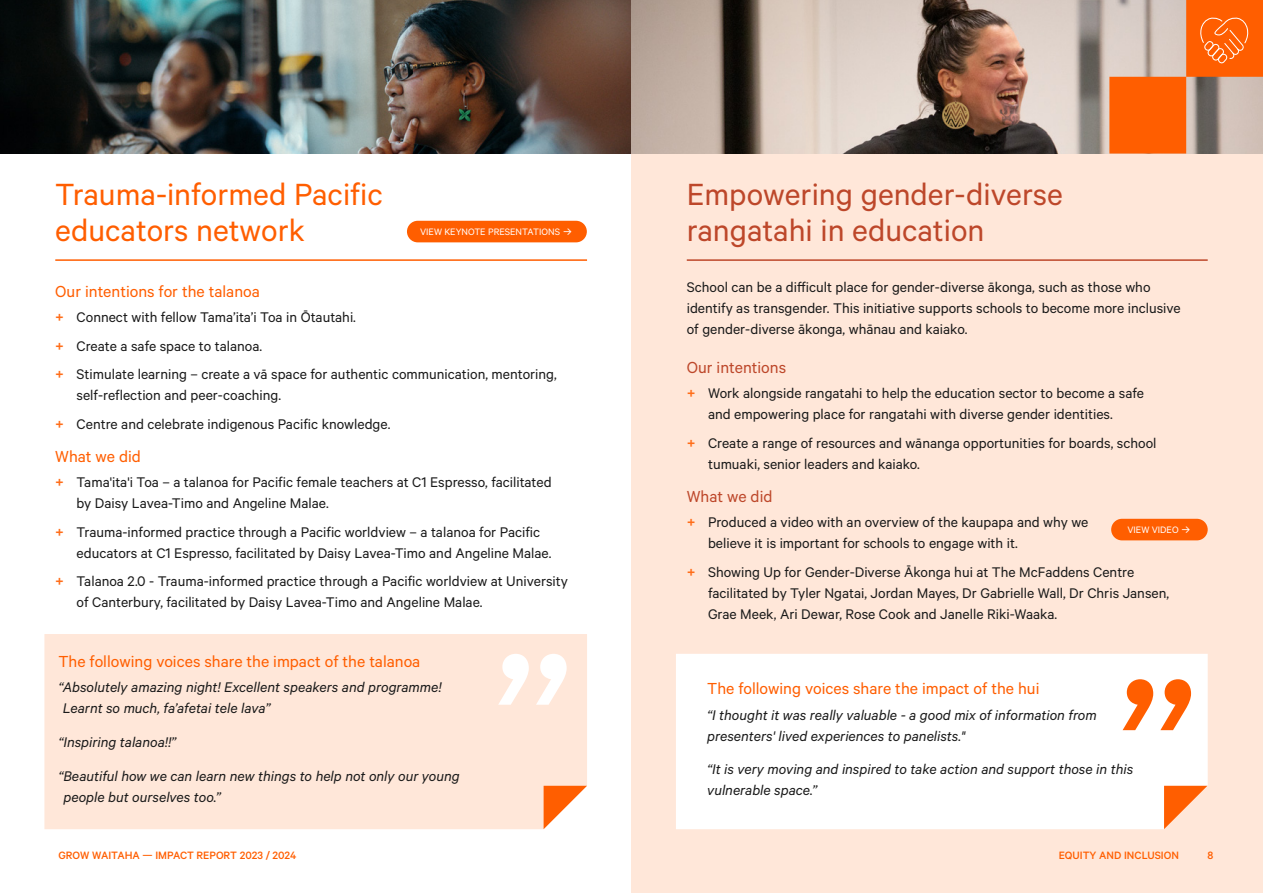
<style>
.page{position:relative;width:1263px;height:893px;background:#fff}
.page>*{position:absolute;margin:0;border:0;box-sizing:border-box;transform-origin:0 0}
.t1{font:34.5px/36px "Calibre";color:#bd472a}
.t2{font:34.5px/36px "Calibre";color:#ff5e00}
.t3{font:18px "Calibre";color:#ff5e00}
.t4{font:18px "Calibre";color:#bd472a}
.t5{font:15.75px/21px "Calibre";color:#1a1a1a}
.t6{font:italic 15.75px/21px "Calibre";color:#1a1a1a}
.t7{font:500 12px "Calibre";color:#ff5e00}
.t8{font:10.5px "Calibre";color:#fff}
.s1{font-family:"Inter"}
.s2{font-weight:600;color:#ff6e1a}
</style>
<div class="page">
<div style="left:631px;top:0;width:632px;height:893px;background:#ffe7d9"></div>
<div style="left:676px;top:654px;width:532px;height:175px;background:#fff"></div>
<hr style="left:687px;top:259px;width:521px;height:2px;background:#bd472a">
<div style="left:44px;top:634px;width:543px;height:195px;background:#ffe7d9"></div>
<svg style="left:498px;top:654px;width:69px;height:51px"></svg>
<svg style="left:544px;top:786px;width:43px;height:43px"></svg>
<hr style="left:55px;top:259px;width:532px;height:2px;background:#ff5e00">
<svg style="left:1122px;top:679px;width:69px;height:51px;background:#ffae7f"></svg>
<div style="left:407px;top:221px;width:180px;height:21px;background:#ff5e00;border-radius:11px"></div>
<div style="left:1111px;top:519px;width:97px;height:21px;background:#ff5e00;border-radius:11px"></div>
<img style="left:0;top:0;width:1109px;height:154px">
<svg style="left:1164px;top:786px;width:43px;height:43px"></svg>
<svg style="left:1109px;top:0;width:154px;height:154px;background:#e08c5b"></svg>
<h1 class="t2" style="left:55px;top:175px;width:329px">Trauma-informed Pacific educators network</h1>
<p class="t8" style="left:420px;top:226px;width:154px">VIEW KEYNOTE PRESENTATIONS <span class="s1">→</span></p>
<p class="t3" style="left:55px;top:281px;width:206px">Our intentions for the talanoa</p>
<p class="t5" style="left:55px;top:303px;width:503px;line-height:28.5px"><span class="s2">+</span> Connect with fellow Tama’ita’i Toa in Ōtautahi.<br><span class="s2">+</span> Create a safe space to talanoa.<br><span class="s2">+</span> Stimulate learning – create a vā space for authentic communication, mentoring,</p>
<p class="t5" style="left:55px;top:381px;width:337px;line-height:28.5px;text-indent:21px">self-reflection and peer-coaching.<br><span class="s2">+</span> Centre and celebrate indigenous Pacific knowledge.</p>
<p class="t3" style="left:55px;top:446px;width:87px">What we did</p>
<p class="t5" style="left:77px;top:471px;width:477px;text-indent:-21px"><span class="s2">+</span> Tama'ita'i Toa – a talanoa for Pacific female teachers at C1 Espresso, facilitated by Daisy Lavea-Timo and Angeline Malae.</p>
<p class="t5" style="left:77px;top:521px;width:476px;text-indent:-21px"><span class="s2">+</span> Trauma-informed practice through a Pacific worldview – a talanoa for Pacific educators at C1 Espresso, facilitated by Daisy Lavea-Timo and Angeline Malae.</p>
<p class="t5" style="left:77px;top:570px;width:493px;text-indent:-21px"><span class="s2">+</span> Talanoa 2.0 - Trauma-informed practice through a Pacific worldview at University of Canterbury, facilitated by Daisy Lavea-Timo and Angeline Malae.</p>
<p class="t3" style="left:58px;top:650px;width:363px">The following voices share the impact of the talanoa</p>
<p class="t6" style="left:58px;top:676px;width:385px">“Absolutely amazing night! Excellent speakers and programme!<br>Learnt so much, fa’afetai tele lava”</p>
<p class="t6" style="left:58px;top:724px;width:403px;line-height:33.8px">“Inspiring talanoa!!”<br>“Beautiful how we can learn new things to help not only our young</p>
<p class="t6" style="left:63px;top:786px;width:159px">people but ourselves too.”</p>
<h1 class="t1" style="left:687px;top:175px;width:378px">Empowering gender-diverse rangatahi in education</h1>
<p class="t5" style="left:687px;top:276px;width:495px">School can be a difficult place for gender-diverse ākonga, such as those who identify as transgender. This initiative supports schools to become more inclusive of gender-diverse ākonga, whānau and kaiako.</p>
<p class="t4" style="left:687px;top:356px;width:101px">Our intentions</p>
<p class="t5" style="left:708px;top:382px;width:437px;text-indent:-21px"><span class="s2">+</span> Work alongside rangatahi to help the education sector to become a safe and empowering place for rangatahi with diverse gender identities.</p>
<p class="t5" style="left:708px;top:432px;width:450px;text-indent:-21px"><span class="s2">+</span> Create a range of resources and wānanga opportunities for boards, school tumuaki, senior leaders and kaiako.</p>
<p class="t4" style="left:687px;top:485px;width:87px">What we did</p>
<p class="t5" style="left:708px;top:511px;width:382px;text-indent:-21px"><span class="s2">+</span> Produced a video with an overview of the kaupapa and why we believe it is important for schools to engage with it.</p>
<p class="t5" style="left:708px;top:561px;width:463px;text-indent:-21px"><span class="s2">+</span> Showing Up for Gender-Diverse Ākonga hui at The McFaddens Centre facilitated by Tyler Ngatai, Jordan Mayes, Dr Gabrielle Wall, Dr Chris Jansen,<br>Grae Meek, Ari Dewar, Rose Cook and Janelle Riki-Waaka.</p>
<p class="t8" style="left:1127px;top:524px;width:65px">VIEW VIDEO <span class="s1">→</span></p>
<p class="t3" style="left:707px;top:678px;width:334px">The following voices share the impact of the hui</p>
<p class="t6" style="left:707px;top:704px;width:391px">“I thought it was really valuable - a good mix of information from presenters' lived experiences to panelists."</p>
<p class="t6" style="left:707px;top:758px;width:427px">“It is very moving and inspired to take action and support those in this vulnerable space.”</p>
<p class="t7" style="left:58px;top:849px;width:239px">GROW WAITAHA — IMPACT REPORT 2023 / 2024</p>
<p class="t7" style="left:1059px;top:849px;width:122px">EQUITY AND INCLUSION</p>
<p class="t7" style="left:1207px;top:849px;width:7px">8</p>
</div>
